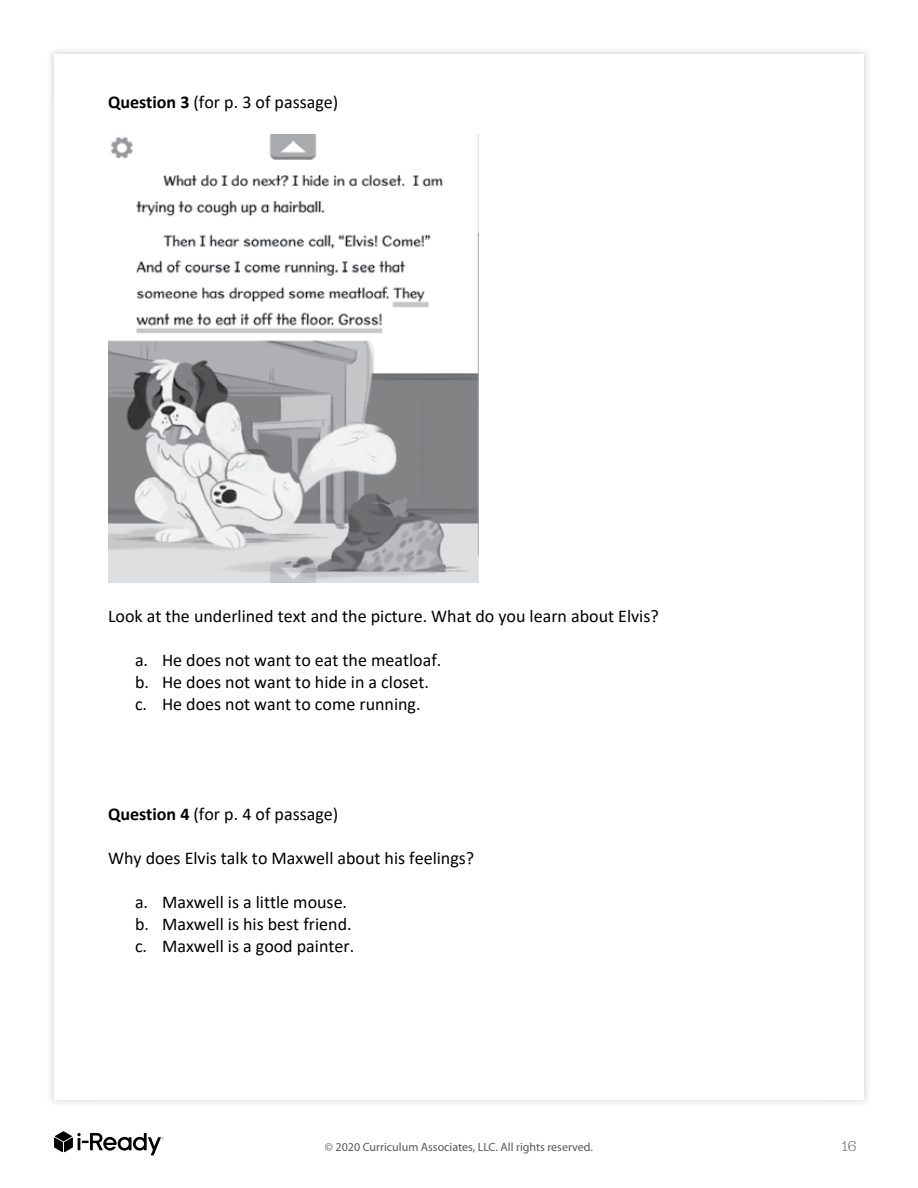
<style>
.page{position:relative;width:918px;height:1188px;background:#fff}
.page>*{position:absolute;margin:0;border:0;box-sizing:border-box;transform-origin:0 0}
.t1{font:18px/21.9px "Calibri";color:#000}
.t2{font:300 15px "Jubilat";color:#58595b}
.t3{font:12px "Myriad Pro";color:#58595b}
.s1{font-weight:700}
</style>
<div class="page">
<svg style="left:54px;top:1131px;width:110px;height:24px"></svg>
<img style="left:108px;top:135px;width:371px;height:448px">
<p class="t1" style="left:108px;top:91px;width:232px"><span class="s1">Question 3</span> (for p. 3 of passage)</p>
<p class="t1" style="left:108px;top:605px;width:552px">Look at the underlined text and the picture. What do you learn about Elvis?</p>
<p class="t1" style="left:135px;top:649px;width:308px">a. He does not want to eat the meatloaf. b. He does not want to hide in a closet. c. He does not want to come running.</p>
<p class="t1" style="left:108px;top:803px;width:232px"><span class="s1">Question 4</span> (for p. 4 of passage)</p>
<p class="t1" style="left:108px;top:847px;width:368px">Why does Elvis talk to Maxwell about his feelings?</p>
<p class="t1" style="left:135px;top:891px;width:221px">a. Maxwell is a little mouse. b. Maxwell is his best friend. c. Maxwell is a good painter.</p>
<p class="t3" style="left:325px;top:1140px;width:270px">© 2020 Curriculum Associates, LLC. All rights reserved.</p>
<p class="t2" style="left:842px;top:1136px;width:16px">16</p>
</div>
